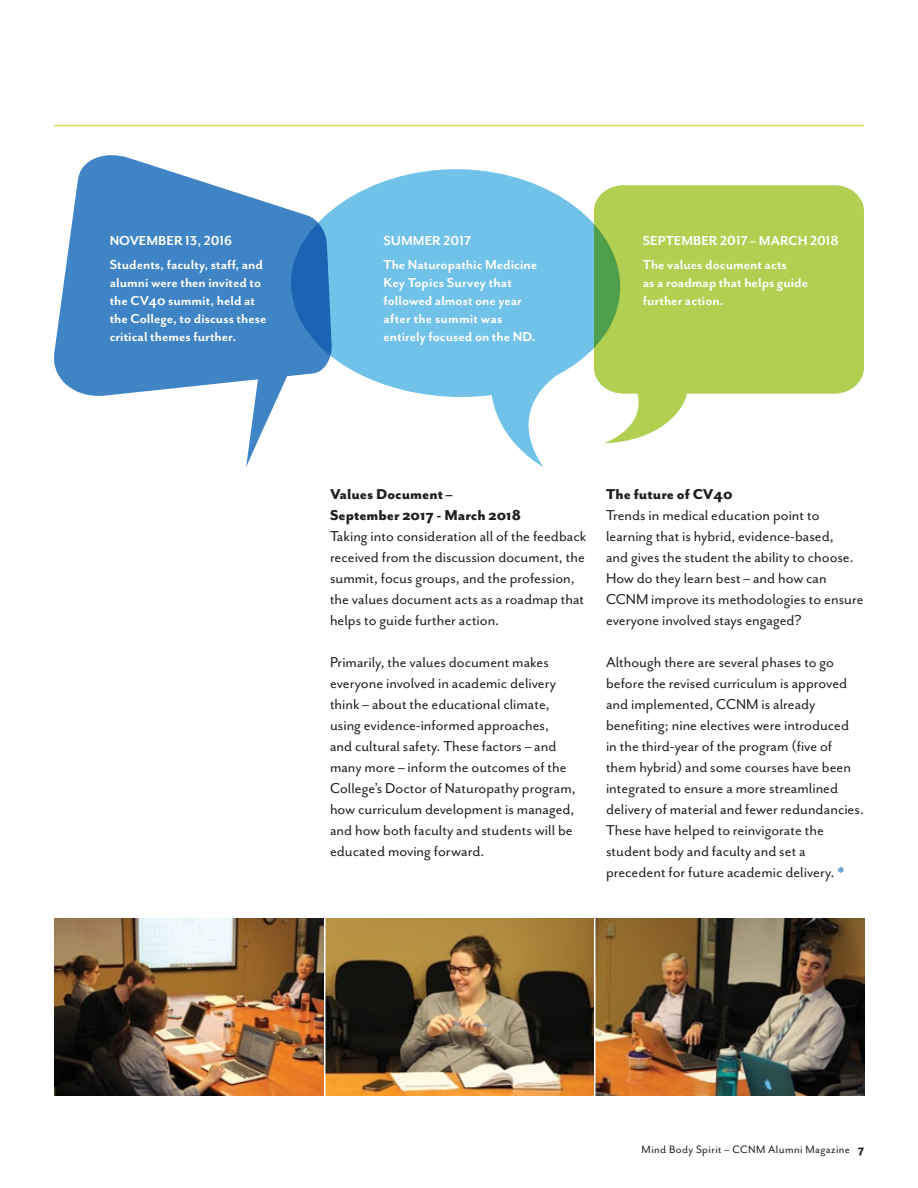
<style>
.page{position:relative;width:918px;height:1188px;background:#fff}
.page>*{position:absolute;margin:0;border:0;box-sizing:border-box;transform-origin:0 0}
.t1{font:16.5px/21px "Mr Eaves San OT";color:#231f20}
.t2{font:800 16.5px/21px "Mr Eaves San OT";color:#231f20}
.t3{font:700 15px/18px "Mr Eaves San OT";color:#fff}
.t4{font:12.3px "Mr Eaves San OT";letter-spacing:.03em;color:#231f20}
.s1{font-weight:800;color:#5091cd}
.s2{font-weight:800}
</style>
<div class="page">
<svg style="left:54px;top:155px;width:235px;height:312px;fill:#3f84c5"></svg>
<svg style="left:289px;top:169px;width:320px;height:298px;fill:#71c2e9"></svg>
<svg style="left:594px;top:185px;width:270px;height:258px;fill:#b1d052"></svg>
<hr style="left:54px;top:125px;width:810px;height:1px;background:#d9da55">
<img style="left:54px;top:918px;width:810px;height:177px">
<hr style="left:594px;top:913px;width:2px;height:190px;background:#fff">
<hr style="left:324px;top:913px;width:2px;height:190px;background:#fff">
<p class="t3" style="left:110px;top:228px;width:155px;line-height:24.8px">November 13, 2016<br>Students, faculty, staff, and</p>
<p class="t3" style="left:110px;top:274px;width:158px">alumni were then invited to the CV40 summit, held at the College, to discuss these critical themes further.</p>
<p class="t3" style="left:383px;top:228px;width:155px;line-height:24.8px">Summer 2017<br>The Naturopathic Medicine</p>
<p class="t3" style="left:383px;top:274px;width:154px">Key Topics Survey that followed almost one year after the summit was entirely focused on the ND.</p>
<p class="t3" style="left:643px;top:231px;width:138px">September 2017 – March</p>
<p class="t3" style="left:810px;top:231px;width:30px">2018</p>
<p class="t3" style="left:643px;top:256px;width:167px">The values document acts<br>as a roadmap that helps guide further action.</p>
<p class="t2" style="left:330px;top:484px;width:192px">Values Document –<br>September 2017 - March 2018</p>
<p class="t1" style="left:330px;top:526px;width:258px">Taking into consideration all of the feedback received from the discussion document, the summit, focus groups, and the profession, the values document acts as a roadmap that helps to guide further action.</p>
<p class="t1" style="left:330px;top:651px;width:247px">Primarily, the values document makes everyone involved in academic delivery think – about the educational climate, using evidence-informed approaches,<br>and cultural safety. These factors – and many more – inform the outcomes of the College’s Doctor of Naturopathy program, how curriculum development is managed, and how both faculty and students will be educated moving forward.</p>
<p class="t2" style="left:606px;top:484px;width:128px">The future of CV40</p>
<p class="t1" style="left:606px;top:505px;width:259px">Trends in medical education point to learning that is hybrid, evidence-based,<br>and gives the student the ability to choose.<br>How do they learn best – and how can CCNM improve its methodologies to ensure everyone involved stays engaged?</p>
<p class="t1" style="left:606px;top:651px;width:259px">Although there are several phases to go before the revised curriculum is approved and implemented, CCNM is already benefiting; nine electives were introduced in the third-year of the program (five of them hybrid) and some courses have been integrated to ensure a more streamlined delivery of material and fewer redundancies.<br>These have helped to reinvigorate the student body and faculty and set a precedent for future academic delivery. <span class="s1">*</span></p>
<p class="t4" style="left:642px;top:1143px;width:224px">Mind Body Spirit – CCNM Alumni Magazine <span class="s2">7</span></p>
</div>
